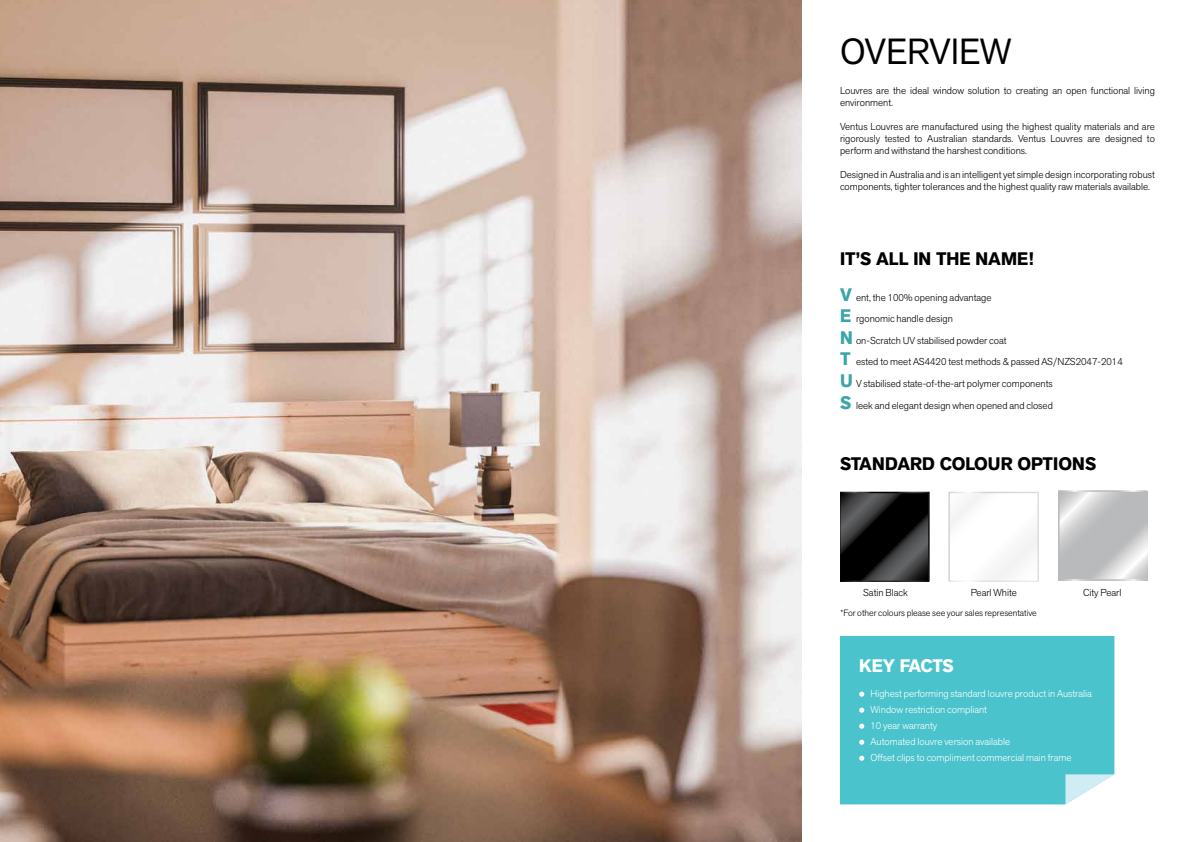
<style>
.page{position:relative;width:1191px;height:842px;background:#fff}
.page>*{position:absolute;margin:0;border:0;box-sizing:border-box;transform-origin:0 0}
.t1{font:36px "Akzid Grtsk Next";color:#000}
.t2{font:700 18px "Akzid Grtsk Next";color:#000}
.t3{font:700 18px "Akzid Grtsk Next";letter-spacing:-.03em;color:#fff}
.t4{font:700 18px/21.6px "Akzid Grtsk Next";color:#3ba5aa}
.t5{font:300 10px/21.6px "Akzid Grtsk Next";color:#000}
.t6{font:300 10px/16px "Akzid Grtsk Next";color:#fff}
.t7{font:300 9px "Akzid Grtsk Next";color:#000}
</style>
<div class="page">
<img style="left:0;top:0;width:801px;height:842px">
<div style="left:840px;top:636px;width:274px;height:168px;background:#4ac3cc"></div>
<svg style="left:1065px;top:774px;width:49px;height:30px"></svg>
<svg style="left:859px;top:692px;width:5px;height:5px"></svg>
<svg style="left:859px;top:708px;width:5px;height:5px"></svg>
<svg style="left:859px;top:724px;width:5px;height:5px"></svg>
<svg style="left:859px;top:740px;width:5px;height:5px"></svg>
<svg style="left:859px;top:756px;width:5px;height:5px"></svg>
<svg style="left:1058px;top:490px;width:89px;height:91px;background:#c8c8c9"></svg>
<svg style="left:840px;top:492px;width:89px;height:89px;background:#242425"></svg>
<svg style="left:948px;top:492px;width:91px;height:89px"></svg>
<h1 class="t1" style="left:840px;top:28px;width:173px">OVERVIEW</h1>
<p class="t5" style="left:840px;top:84px;width:316px;line-height:12px">Louvres are the ideal window solution to creating an open functional living environment.</p>
<p class="t5" style="left:840px;top:120px;width:316px;line-height:12px;text-align:justify">Ventus Louvres are manufactured using the highest quality materials and are rigorously tested to Australian standards. Ventus Louvres are designed to perform and withstand the harshest conditions.</p>
<p class="t5" style="left:840px;top:168px;width:316px;line-height:12px">Designed in Australia and is an intelligent yet simple design incorporating robust components, tighter tolerances and the highest quality raw materials available.</p>
<h2 class="t2" style="left:840px;top:247px;width:195px">IT’S ALL IN THE NAME!</h2>
<h2 class="t4" style="left:840px;top:284px;width:14px">V<br>E<br>N<br>T<br>U<br>S</h2>
<p class="t5" style="left:856px;top:286px;width:268px">ent, the 100% opening advantage<br>rgonomic handle design<br>on-Scratch UV stabilised powder coat<br>ested to meet AS4420 test methods &amp; passed AS/NZS2047-2014<br>V stabilised state-of-the-art polymer components<br>leek and elegant design when opened and closed</p>
<h2 class="t2" style="left:840px;top:452px;width:258px">STANDARD COLOUR OPTIONS</h2>
<p class="t5" style="left:863px;top:581px;width:46px">Satin Black</p>
<p class="t5" style="left:970px;top:581px;width:48px">Pearl White</p>
<p class="t5" style="left:1083px;top:581px;width:40px">City Pearl</p>
<p class="t7" style="left:840px;top:607px;width:198px">*For other colours please see your sales representative</p>
<h2 class="t3" style="left:859px;top:654px;width:96px">KEY FACTS</h2>
<p class="t6" style="left:870px;top:685px;width:223px">Highest performing standard louvre product in Australia Window restriction compliant<br>10 year warranty<br>Automated louvre version available<br>Offset clips to compliment commercial main frame</p>
</div>
